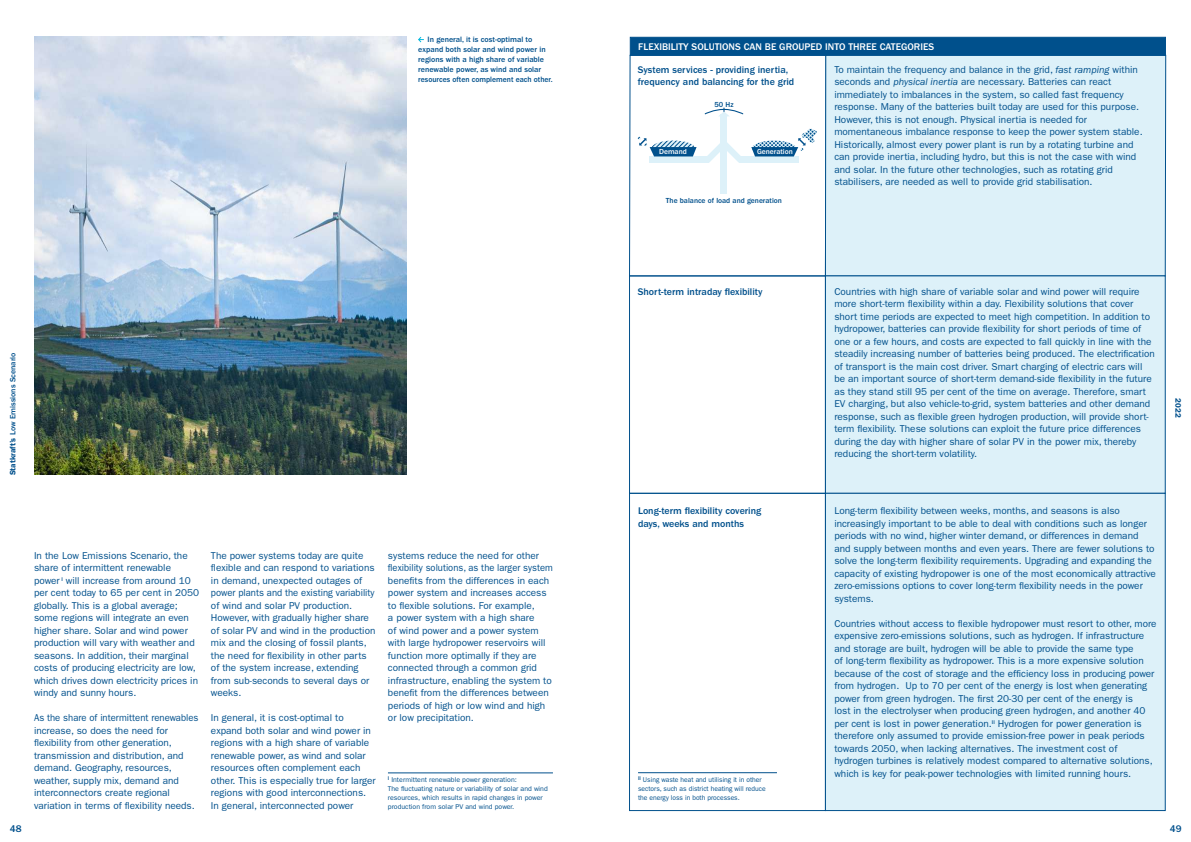
<style>
.page{position:relative;width:1191px;height:842px;background:#fff}
.page>*{position:absolute;margin:0;border:0;box-sizing:border-box;transform-origin:0 0}
.t1{font:10px/12.5px "ITC Franklin Gothic Std";color:#00508c}
.t2{font:10px/12.5px "ITC Franklin Gothic Std";color:#00508c;scale:.95 1}
.t3{font:500 10px/12.5px "ITC Franklin Gothic Std";color:#00508c}
.t4{font:500 10px "ITC Franklin Gothic Std";color:#fff}
.t5{font:500 8px/10px "ITC Franklin Gothic Std";color:#00508c}
.t6{font:600 8px "ITC Franklin Gothic Std";color:#00508c}
.t7{font:500 7.6px "ITC Franklin Gothic Std";color:#00508c}
.t8{font:500 7.6px "ITC Franklin Gothic Std";color:#fff}
.t9{font:7px/9px "ITC Franklin Gothic Std";color:#00508c}
.t10{font:7px/9px "ITC Franklin Gothic Std";color:#00508c;scale:.96 1}
.s1{font-weight:600}
.s2{font-style:italic}
</style>
<div class="page">
<hr style="left:388px;top:773px;width:165px;height:1px;background:#00508c">
<img style="left:34px;top:37px;width:373px;height:438px">
<svg style="left:629px;top:55px;width:196px;height:221px"></svg>
<div style="left:629px;top:276px;width:196px;height:218px;border:1px solid #00508c"></div>
<div style="left:825px;top:56px;width:341px;height:220px;background:#ddf1f9"></div>
<div style="left:825px;top:276px;width:340px;height:218px;background:#ddf1f9"></div>
<div style="left:629px;top:493px;width:196px;height:318px;border:1px solid #00508c"></div>
<div style="left:825px;top:493px;width:340px;height:318px;background:#ddf1f9;border:1px solid #00508c"></div>
<div style="left:721px;top:114px;width:6px;height:79px;background:#ddf1f9"></div>
<div style="left:739px;top:156px;width:59px;height:7px;background:#ddf1f9"></div>
<div style="left:649px;top:156px;width:60px;height:7px;background:#ddf1f9"></div>
<svg style="left:705px;top:142px;width:38px;height:21px"></svg>
<svg style="left:704px;top:108px;width:40px;height:8px"></svg>
<svg style="left:638px;top:137px;width:58px;height:19px"></svg>
<svg style="left:751px;top:128px;width:66px;height:28px"></svg>
<div style="left:630px;top:37px;width:536px;height:19px;background:#00508c;border:1px solid #00508c"></div>
<svg style="left:418px;top:36px;width:6px;height:7px"></svg>
<hr style="left:638px;top:772px;width:139px;height:1px;background:#00508c">
<p class="t5" style="left:418px;top:35px;width:136px;text-indent:9px">In general, it is cost-optimal to expand both solar and wind power in regions with a high share of variable renewable power, as wind and solar resources often complement each other.</p>
<p class="t5" style="left:8px;top:475px;width:124px;rotate:-90deg"><span class="s1">Statkraft’s</span> Low Emissions Scenario</p>
<p class="t1" style="left:34px;top:549px;width:166px">In the Low Emissions Scenario, the share of intermittent renewable power <sup>i</sup> will increase from around 10 per cent today to 65 per cent in 2050 globally. This is a global average; some regions will integrate an even higher share. Solar and wind power production will vary with weather and seasons. In addition, their marginal costs of producing electricity are low, which drives down electricity prices in windy and sunny hours.</p>
<p class="t2" style="left:34px;top:712px;width:175px">As the share of intermittent renewables increase, so does the need for flexibility from other generation, transmission and distribution, and demand. Geography, resources, weather, supply mix, demand and interconnectors create regional variation in terms of flexibility needs.</p>
<p class="t1" style="left:211px;top:549px;width:166px">The power systems today are quite flexible and can respond to variations in demand, unexpected outages of power plants and the existing variability of wind and solar PV production.<br>However, with gradually higher share of solar PV and wind in the production mix and the closing of fossil plants, the need for flexibility in other parts of the system increase, extending from sub-seconds to several days or weeks.</p>
<p class="t1" style="left:211px;top:712px;width:166px">In general, it is cost-optimal to expand both solar and wind power in regions with a high share of variable renewable power, as wind and solar resources often complement each other. This is especially true for larger regions with good interconnections.<br>In general, interconnected power</p>
<p class="t1" style="left:388px;top:549px;width:166px">systems reduce the need for other flexibility solutions, as the larger system benefits from the differences in each power system and increases access to flexible solutions. For example,<br>a power system with a high share<br>of wind power and a power system with large hydropower reservoirs will function more optimally if they are connected through a common grid infrastructure, enabling the system to benefit from the differences between periods of high or low wind and high or low precipitation.</p>
<p class="t9" style="left:388px;top:775px;width:161px"><sup>i</sup> Intermittent renewable power generation:<br>The fluctuating nature or variability of solar and wind resources, which results in rapid changes in power production from solar PV and wind power.</p>
<p class="t4" style="left:638px;top:41px;width:297px">FLEXIBILITY SOLUTIONS CAN BE GROUPED INTO THREE CATEGORIES</p>
<p class="t3" style="left:638px;top:63px;width:158px">System services - providing inertia, frequency and balancing for the grid</p>
<p class="t7" style="left:714px;top:100px;width:21px">50 Hz</p>
<p class="t8" style="left:659px;top:147px;width:29px">Demand</p>
<p class="t8" style="left:757px;top:147px;width:37px">Generation</p>
<p class="t7" style="left:666px;top:196px;width:117px">The balance of load and generation</p>
<p class="t1" style="left:834px;top:63px;width:310px">To maintain the frequency and balance in the grid, <span class="s2">fast ramping</span> within seconds and <span class="s2">physical inertia</span> are necessary. Batteries can react immediately to imbalances in the system, so called fast frequency response. Many of the batteries built today are used for this purpose.<br>However, this is not enough. Physical inertia is needed for momentaneous imbalance response to keep the power system stable.<br>Historically, almost every power plant is run by a rotating turbine and can provide inertia, including hydro, but this is not the case with wind and solar. In the future other technologies, such as rotating grid stabilisers, are needed as well to provide grid stabilisation.</p>
<p class="t3" style="left:638px;top:285px;width:126px">Short-term intraday flexibility</p>
<p class="t1" style="left:834px;top:285px;width:322px">Countries with high share of variable solar and wind power will require more short-term flexibility within a day. Flexibility solutions that cover short time periods are expected to meet high competition. In addition to hydropower, batteries can provide flexibility for short periods of time of one or a few hours, and costs are expected to fall quickly in line with the steadily increasing number of batteries being produced. The electrification of transport is the main cost driver. Smart charging of electric cars will be an important source of short-term demand-side flexibility in the future as they stand still 95 per cent of the time on average. Therefore, smart EV charging, but also vehicle-to-grid, system batteries and other demand response, such as flexible green hydrogen production, will provide short&shy;term flexibility. These solutions can exploit the future price differences during the day with higher share of solar PV in the power mix, thereby reducing the short-term volatility.</p>
<p class="t6" style="left:1183px;top:398px;width:21px;rotate:90deg">2022</p>
<p class="t3" style="left:638px;top:505px;width:125px">Long-term flexibility covering days, weeks and months</p>
<p class="t1" style="left:834px;top:505px;width:323px">Long-term flexibility between weeks, months, and seasons is also increasingly important to be able to deal with conditions such as longer periods with no wind, higher winter demand, or differences in demand and supply between months and even years. There are fewer solutions to solve the long-term flexibility requirements. Upgrading and expanding the capacity of existing hydropower is one of the most economically attractive zero-emissions options to cover long-term flexibility needs in the power systems.</p>
<p class="t1" style="left:834px;top:617px;width:324px">Countries without access to flexible hydropower must resort to other, more expensive zero-emissions solutions, such as hydrogen. If infrastructure and storage are built, hydrogen will be able to provide the same type<br>of long-term flexibility as hydropower. This is a more expensive solution because of the cost of storage and the efficiency loss in producing power from hydrogen. Up to 70 per cent of the energy is lost when generating power from green hydrogen. The first 20-30 per cent of the energy is<br>lost in the electrolyser when producing green hydrogen, and another 40 per cent is lost in power generation.<sup>ii</sup> Hydrogen for power generation is therefore only assumed to provide emission-free power in peak periods towards 2050, when lacking alternatives. The investment cost of hydrogen turbines is relatively modest compared to alternative solutions, which is key for peak-power technologies with limited running hours.</p>
<p class="t10" style="left:638px;top:775px;width:134px"><sup>ii</sup> Using waste heat and utilising it in other sectors, such as district heating will reduce the energy loss in both processes.</p>
<p class="t3" style="left:10px;top:822px;width:13px">48</p>
<p class="t3" style="left:1169px;top:823px;width:13px">49</p>
</div>
